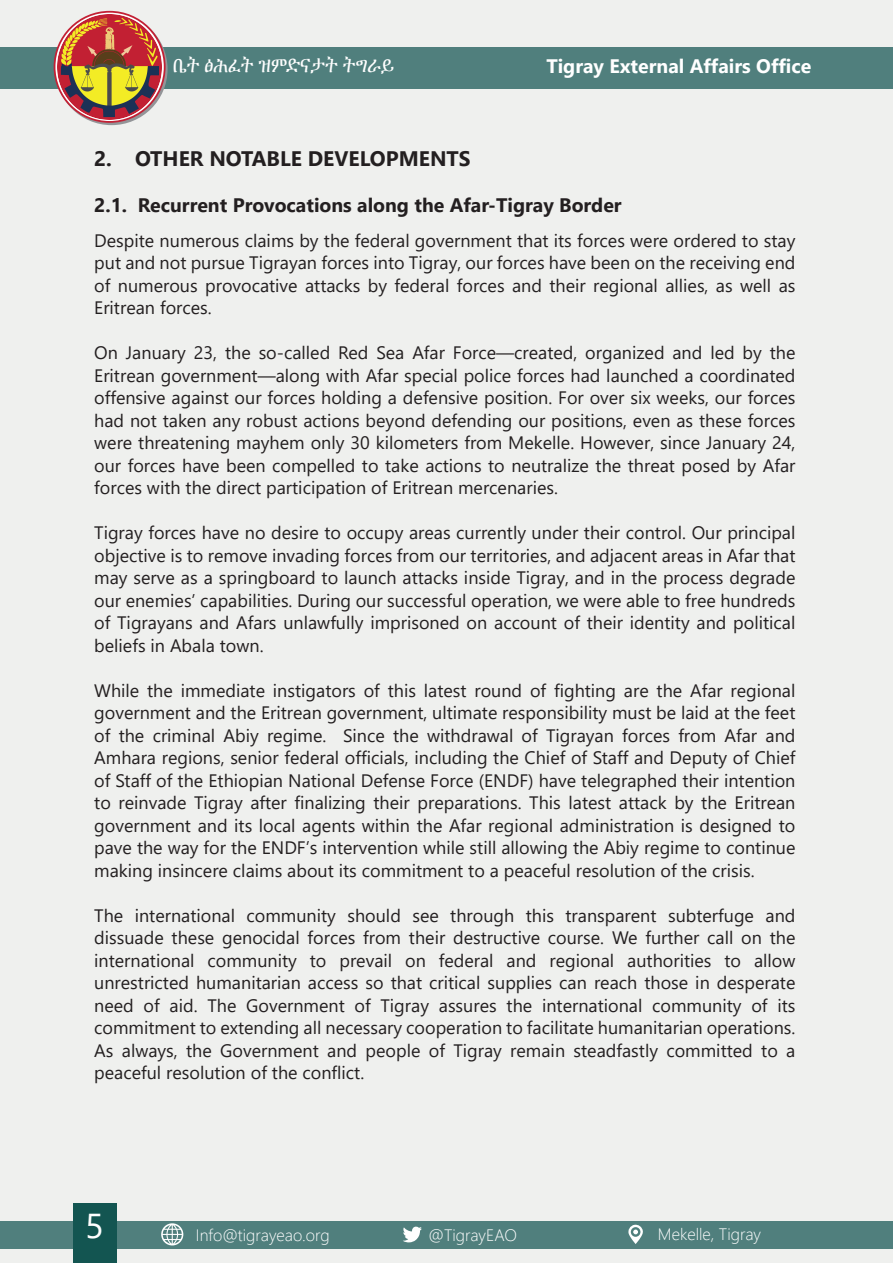
<style>
.page{position:relative;width:893px;height:1263px;background:#eff0ee}
.page>*{position:absolute;margin:0;border:0;box-sizing:border-box;transform-origin:0 0}
.t1{font:34.5px "Segoe UI";color:#fff}
.t2{font:700 21px "Segoe UI";color:#231f20}
.t3{font:21px "Nyala";color:#fff}
.t4{font:700 19.5px "Segoe UI";color:#231f20}
.t5{font:700 19.5px "Segoe UI";color:#fff}
.t6{font:18px/22.5px "Segoe UI";color:#231f20;text-align:justify}
.t7{font:300 16.5px "Segoe UI";color:#fff}
</style>
<div class="page">
<div style="left:0;top:1220px;width:893px;height:28px;background:#507f7d"></div>
<svg style="left:161px;top:1223px;width:22px;height:22px"></svg>
<svg style="left:628px;top:1224px;width:15px;height:20px"></svg>
<svg style="left:403px;top:1226px;width:19px;height:16px"></svg>
<div style="left:0;top:47px;width:893px;height:42px;background:#507f7d"></div>
<div style="left:73px;top:1203px;width:43px;height:60px;background:#135551"></div>
<img style="left:57px;top:15px;width:105px;height:104px">
<p class="t3" style="left:173px;top:53px;width:223px">ቤት ፅሕፈት ዝምድናታት ትግራይ</p>
<p class="t5" style="left:546px;top:48px;width:267px">Tigray External Affairs Office</p>
<p class="t2" style="left:94px;top:138px;width:378px">2. OTHER NOTABLE DEVELOPMENTS</p>
<p class="t4" style="left:94px;top:187px;width:529px">2.1. Recurrent Provocations along the Afar-Tigray Border</p>
<p class="t6" style="left:94px;top:227px;width:703px">Despite numerous claims by the federal government that its forces were ordered to stay put and not pursue Tigrayan forces into Tigray, our forces have been on the receiving end of numerous provocative attacks by federal forces and their regional allies, as well as Eritrean forces.</p>
<p class="t6" style="left:94px;top:340px;width:703px">On January 23, the so-called Red Sea Afar Force—created, organized and led by the Eritrean government—along with Afar special police forces had launched a coordinated offensive against our forces holding a defensive position. For over six weeks, our forces had not taken any robust actions beyond defending our positions, even as these forces were threatening mayhem only 30 kilometers from Mekelle. However, since January 24, our forces have been compelled to take actions to neutralize the threat posed by Afar forces with the direct participation of Eritrean mercenaries.</p>
<p class="t6" style="left:94px;top:520px;width:703px">Tigray forces have no desire to occupy areas currently under their control. Our principal objective is to remove invading forces from our territories, and adjacent areas in Afar that may serve as a springboard to launch attacks inside Tigray, and in the process degrade our enemies’ capabilities. During our successful operation, we were able to free hundreds of Tigrayans and Afars unlawfully imprisoned on account of their identity and political beliefs in Abala town.</p>
<p class="t6" style="left:94px;top:677px;width:703px">While the immediate instigators of this latest round of fighting are the Afar regional government and the Eritrean government, ultimate responsibility must be laid at the feet of the criminal Abiy regime. Since the withdrawal of Tigrayan forces from Afar and Amhara regions, senior federal officials, including the Chief of Staff and Deputy of Chief of Staff of the Ethiopian National Defense Force (ENDF) have telegraphed their intention to reinvade Tigray after finalizing their preparations. This latest attack by the Eritrean government and its local agents within the Afar regional administration is designed to pave the way for the ENDF’s intervention while still allowing the Abiy regime to continue making insincere claims about its commitment to a peaceful resolution of the crisis.</p>
<p class="t6" style="left:94px;top:902px;width:703px">The international community should see through this transparent subterfuge and dissuade these genocidal forces from their destructive course. We further call on the international community to prevail on federal and regional authorities to allow unrestricted humanitarian access so that critical supplies can reach those in desperate need of aid. The Government of Tigray assures the international community of its commitment to extending all necessary cooperation to facilitate humanitarian operations.<br>As always, the Government and people of Tigray remain steadfastly committed to a peaceful resolution of the conflict.</p>
<h1 class="t1" style="left:85px;top:1193px;width:20px">5</h1>
<p class="t7" style="left:196px;top:1219px;width:135px">Info@tigrayeao.org</p>
<p class="t7" style="left:428px;top:1219px;width:90px">@TigrayEAO</p>
<p class="t7" style="left:658px;top:1218px;width:105px">Mekelle, Tigray</p>
</div>
